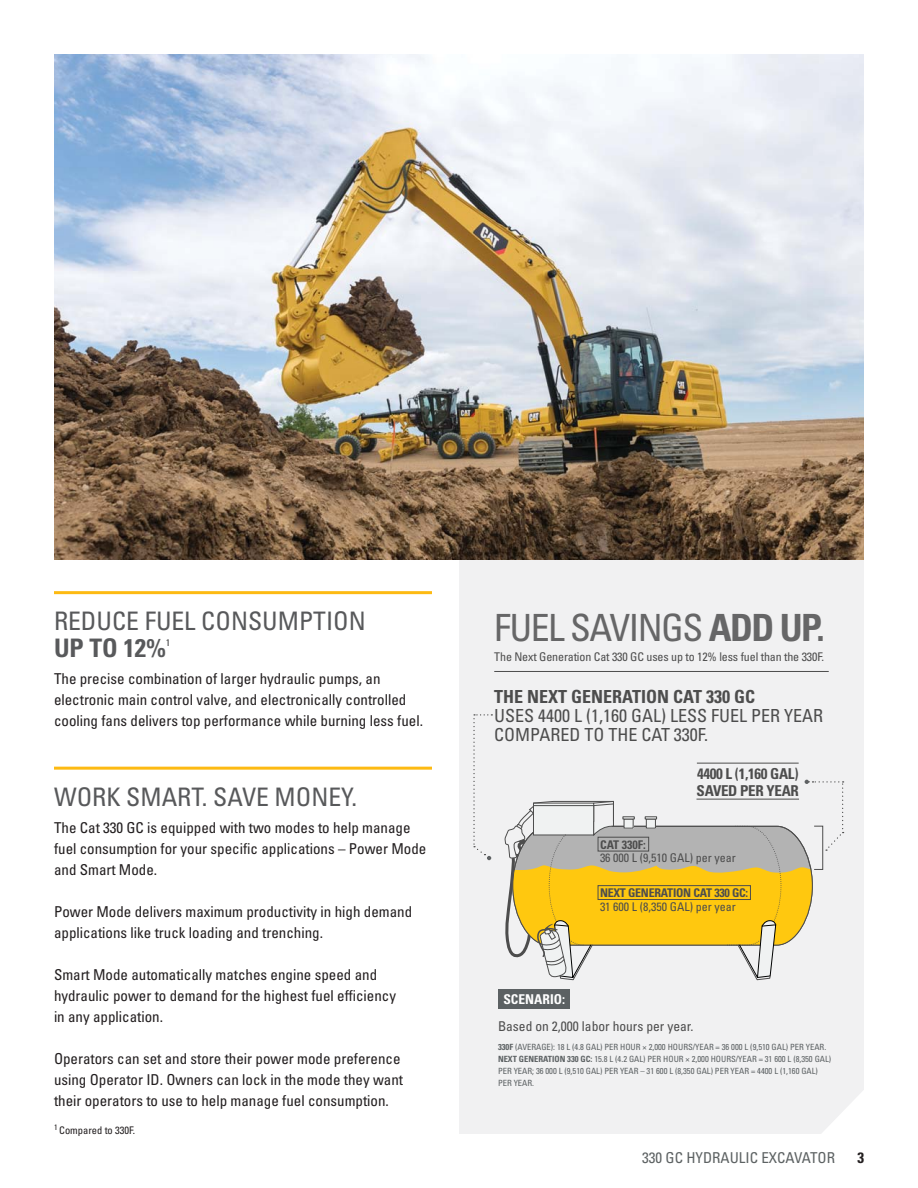
<style>
.page{position:relative;width:918px;height:1188px;background:#fff}
.page>*{position:absolute;margin:0;border:0;box-sizing:border-box;transform-origin:0 0}
.t1{font:condensed 37.5px "Univers LTCYR 57";letter-spacing:-.04em;color:#666667}
.t2{font:condensed 25.5px "Univers LTCYR 57";color:#58595b}
.t3{font:25.5px "Univers LTCYR 67 Bold Cond";color:#58595b}
.t4{font:condensed 18px/18.8px "Univers LTCYR 57";color:#4d4d4d}
.t5{font:18px "Univers LTCYR 67 Bold Cond";color:#4d4d4d}
.t6{font:condensed 15px/21px "Univers LTCYR 57";color:#231f20}
.t7{font:15px/16.5px "Univers LTCYR 67 Bold Cond";letter-spacing:-.02em;color:#4d4d4d}
.t8{font:condensed 15px "Univers LTCYR 57";color:#5d6263}
.t9{font:15px "Univers LTCYR 67 Bold Cond";color:#231f20}
.t10{font:condensed 13.5px "Univers LTCYR 57";color:#4d4d4d}
.t11{font:13.5px "Univers LTCYR 67 Bold Cond";color:#fff}
.t12{font:condensed 12px "Univers LTCYR 57";letter-spacing:-.01em;color:#4d4d4d}
.t13{font:12px "Univers LTCYR 67 Bold Cond";letter-spacing:-.02em;color:#4d4d4d}
.t14{font:condensed 10.5px "Univers LTCYR 57";color:#231f20}
.t15{font:condensed 9.6px "Univers LTCYR 57";color:#404041;scale:1.05 1}
.t16{font:condensed 8.55px/12px "Univers LTCYR 57";color:#5c6163}
.s1{font-family:"Univers LTCYR 67 Bold Cond";font-stretch:normal}
</style>
<div class="page">
<hr style="left:54px;top:591px;width:378px;height:3px;background:#fdba12">
<hr style="left:54px;top:767px;width:378px;height:3px;background:#fdba12">
<div style="left:459px;top:560px;width:405px;height:574px;background:#f1f1f2"></div>
<div style="left:473px;top:714px;width:19px;height:146px;background:#f1f1f2"></div>
<svg style="left:504px;top:780px;width:340px;height:200px"></svg>
<div style="left:598px;top:885px;width:153px;height:15px;border:1px solid #4d4d4d"></div>
<div style="left:598px;top:837px;width:51px;height:14px;border:1px solid #4d4d4d"></div>
<hr style="left:697px;top:763px;width:102px;height:1px;background:#4d4d4d">
<hr style="left:697px;top:799px;width:102px;height:1px;background:#4d4d4d">
<hr style="left:494px;top:671px;width:335px;height:1px;background:#4d4d4d">
<div style="left:498px;top:989px;width:72px;height:20px;background:#5c6163"></div>
<div style="left:814px;top:826px;width:9px;height:44px;border:1px solid #4d4d4d"></div>
<img style="left:54px;top:54px;width:810px;height:506px">
<h2 class="t2" style="left:54px;top:609px;width:313px">REDUCE FUEL CONSUMPTION</h2>
<h2 class="t3" style="left:54px;top:636px;width:113px">UP TO 12%</h2>
<p class="t15" style="left:166px;top:638px;width:6px">1</p>
<p class="t6" style="left:54px;top:669px;width:371px">The precise combination of larger hydraulic pumps, an electronic main control valve, and electronically controlled cooling fans delivers top performance while burning less fuel.</p>
<h2 class="t2" style="left:54px;top:784px;width:305px">WORK SMART. SAVE MONEY.</h2>
<p class="t6" style="left:54px;top:818px;width:374px">The Cat 330 GC is equipped with two modes to help manage fuel consumption for your specific applications – Power Mode and Smart Mode.</p>
<p class="t6" style="left:54px;top:902px;width:360px">Power Mode delivers maximum productivity in high demand applications like truck loading and trenching.</p>
<p class="t6" style="left:54px;top:965px;width:344px">Smart Mode automatically matches engine speed and hydraulic power to demand for the highest fuel efficiency in any application.</p>
<p class="t6" style="left:54px;top:1049px;width:351px">Operators can set and store their power mode preference using Operator ID. Owners can lock in the mode they want their operators to use to help manage fuel consumption.</p>
<p class="t14" style="left:54px;top:1125px;width:83px"><sup>1</sup> Compared to 330F.</p>
<h1 class="t1" style="left:494px;top:610px;width:332px">FUEL SAVINGS <span class="s1">ADD UP.</span></h1>
<p class="t12" style="left:494px;top:651px;width:331px">The Next Generation Cat 330 GC uses up to 12% less fuel than the 330F.</p>
<p class="t5" style="left:494px;top:688px;width:262px">THE NEXT GENERATION CAT 330 GC</p>
<p class="t4" style="left:494px;top:707px;width:330px">USES 4400 L (1,160 GAL) LESS FUEL PER YEAR<br>COMPARED TO THE CAT 330F.</p>
<p class="t7" style="left:697px;top:767px;width:104px">4400 L (1,160 GAL)<br>SAVED PER YEAR</p>
<p class="t11" style="left:503px;top:993px;width:63px">SCENARIO:</p>
<p class="t13" style="left:600px;top:839px;width:47px">CAT 330F:</p>
<p class="t12" style="left:600px;top:852px;width:137px">36 000 L (9,510 GAL) per year</p>
<p class="t13" style="left:600px;top:887px;width:150px">NEXT GENERATION CAT 330 GC:</p>
<p class="t12" style="left:600px;top:901px;width:137px">31 600 L (8,350 GAL) per year</p>
<p class="t10" style="left:498px;top:1019px;width:197px">Based on 2,000 labor hours per year.</p>
<p class="t16" style="left:498px;top:1042px;width:335px"><span class="s1">330F</span> (AVERAGE): 18 L (4.8 GAL) PER HOUR × 2,000 HOURS/YEAR = 36 000 L (9,510 GAL) PER YEAR.<br><span class="s1">NEXT GENERATION 330 GC:</span> 15.8 L (4.2 GAL) PER HOUR × 2,000 HOURS/YEAR = 31 600 L (8,350 GAL)<br>PER YEAR; 36 000 L (9,510 GAL) PER YEAR – 31 600 L (8,350 GAL) PER YEAR = 4400 L (1,160 GAL)<br>PER YEAR.</p>
<p class="t8" style="left:642px;top:1150px;width:194px">330 GC HYDRAULIC EXCAVATOR</p>
<p class="t9" style="left:857px;top:1150px;width:8px">3</p>
</div>
